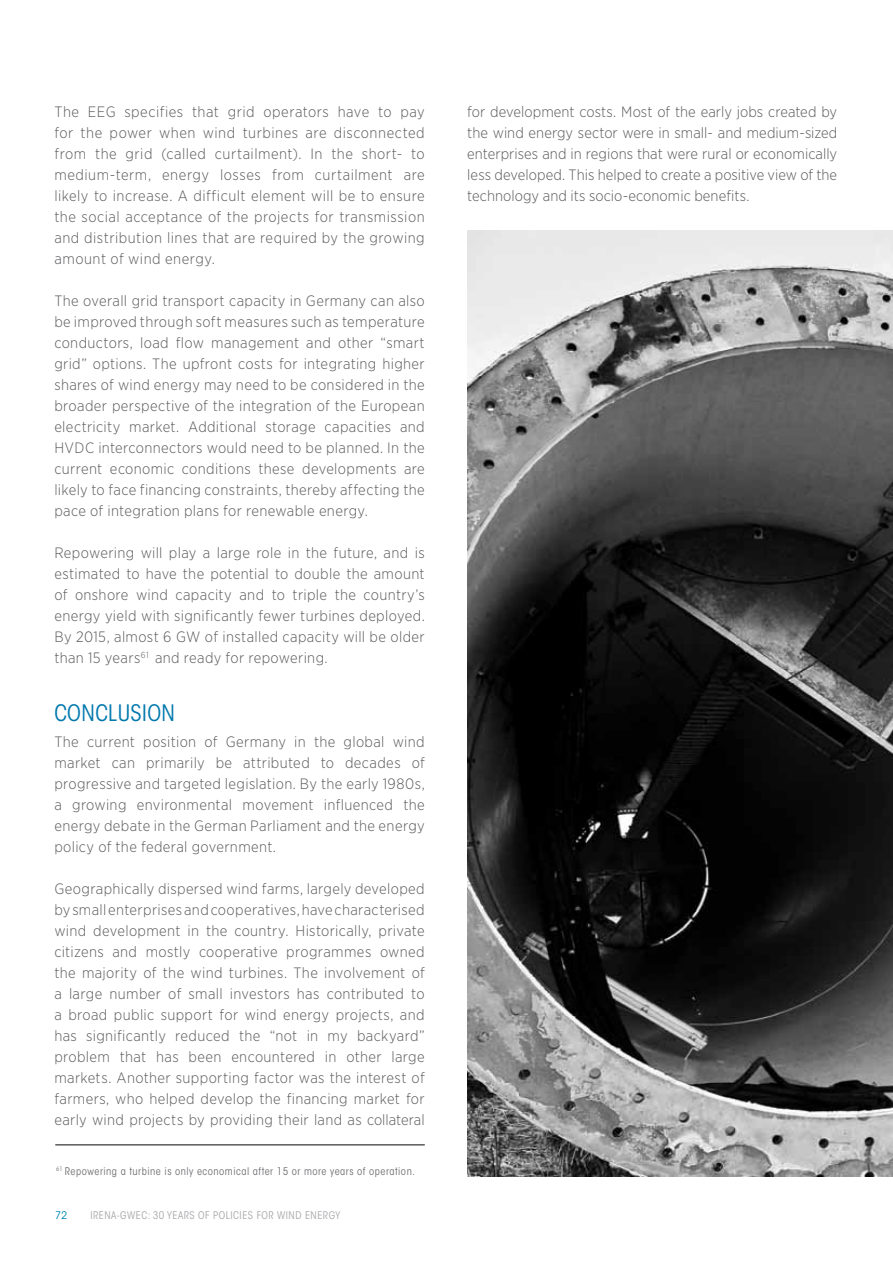
<style>
.page{position:relative;width:893px;height:1263px;background:#fff}
.page>*{position:absolute;margin:0;border:0;box-sizing:border-box;transform-origin:0 0}
.t1{font:condensed 22.5px "ITC Avant Garde Std";letter-spacing:.02em;color:#0078ae}
.t2{font:300 15px/21px "Gotham Narrow";letter-spacing:.02em;color:#58595b;text-align:justify}
.t3{font:condensed 10.5px "ITC Avant Garde Std";letter-spacing:.05em;color:#6d6e71}
.t4{font:condensed 10.5px "ITC Avant Garde Std";letter-spacing:.05em;color:#a7a9ac}
.t5{font:10.5px "ITC Avant Garde Std";color:#008abb}
</style>
<div class="page">
<hr style="left:55px;top:1144px;width:370px;height:1px;background:#58595b">
<img style="left:467px;top:231px;width:426px;height:945px">
<p class="t2" style="left:54px;top:101px;width:372px">The EEG specifies that grid operators have to pay for the power when wind turbines are disconnected from the grid (called curtailment). In the short- to medium-term, energy losses from curtailment are likely to increase. A difficult element will be to ensure the social acceptance of the projects for transmission and distribution lines that are required by the growing amount of wind energy.</p>
<p class="t2" style="left:54px;top:290px;width:372px">The overall grid transport capacity in Germany can also be improved through soft measures such as temperature conductors, load flow management and other “smart grid” options. The upfront costs for integrating higher shares of wind energy may need to be considered in the broader perspective of the integration of the European electricity market. Additional storage capacities and HVDC interconnectors would need to be planned. In the current economic conditions these developments are likely to face financing constraints, thereby affecting the pace of integration plans for renewable energy.</p>
<p class="t2" style="left:54px;top:542px;width:372px">Repowering will play a large role in the future, and is estimated to have the potential to double the amount of onshore wind capacity and to triple the country’s energy yield with significantly fewer turbines deployed.<br>By 2015, almost 6 GW of installed capacity will be older than 15 years<sup>61</sup> and ready for repowering.</p>
<h1 class="t1" style="left:54px;top:699px;width:122px">Conclusion</h1>
<p class="t2" style="left:54px;top:731px;width:372px">The current position of Germany in the global wind market can primarily be attributed to decades of progressive and targeted legislation. By the early 1980s, a growing environmental movement influenced the energy debate in the German Parliament and the energy policy of the federal government.</p>
<p class="t2" style="left:54px;top:878px;width:372px">Geographically dispersed wind farms, largely developed by small enterprises and cooperatives, have characterised wind development in the country. Historically, private citizens and mostly cooperative programmes owned the majority of the wind turbines. The involvement of a large number of small investors has contributed to a broad public support for wind energy projects, and has significantly reduced the “not in my backyard” problem that has been encountered in other large markets. Another supporting factor was the interest of farmers, who helped develop the financing market for early wind projects by providing their land as collateral</p>
<p class="t3" style="left:56px;top:1165px;width:360px"><sup>61</sup> Repowering a turbine is only economical after 15 or more years of operation.</p>
<p class="t5" style="left:55px;top:1209px;width:14px">72</p>
<p class="t4" style="left:90px;top:1209px;width:251px">IRENA-GWEC: 30 YEARS OF POLICIES FOR WIND ENERGY</p>
<p class="t2" style="left:467px;top:101px;width:371px">for development costs. Most of the early jobs created by the wind energy sector were in small- and medium-sized enterprises and in regions that were rural or economically less developed. This helped to create a positive view of the technology and its socio-economic benefits.</p>
</div>
